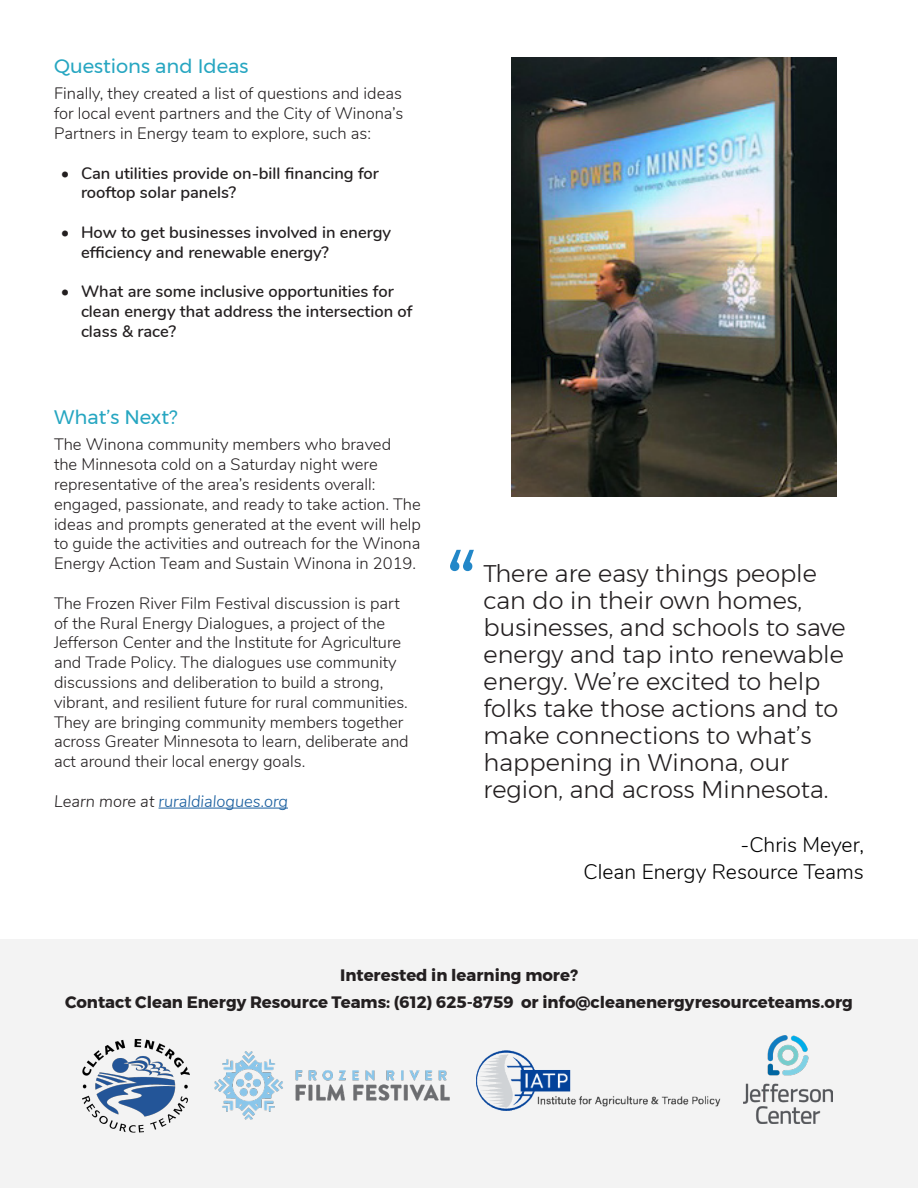
<style>
.page{position:relative;width:918px;height:1188px;background:#fff}
.page>*{position:absolute;margin:0;border:0;box-sizing:border-box;transform-origin:0 0}
.t1{font:300 108px "Montserrat";color:#2287c8}
.t2{font:300 24px/27px "Montserrat";color:#231f20}
.t3{font:300 21px "Nunito";color:#000}
.t4{font:19.5px "Montserrat";color:#26a6c1}
.t5{font:300 16.5px/19.8px "Nunito";color:#231f20}
.t6{font:600 16.5px/19.8px "Nunito";color:#231f20}
.t7{font:700 16.5px "Montserrat";color:#231f20}
.t8{font:italic 300 16.5px "Nunito";color:#175d9e}
.s1{color:#231f20}
</style>
<div class="page">
<hr style="left:159px;top:808px;width:129px;height:1px;background:#175d9e">
<img style="left:512px;top:58px;width:325px;height:439px">
<div style="left:0;top:940px;width:918px;height:248px;background:#f3f3f3"></div>
<img style="left:82px;top:1039px;width:107px;height:94px">
<img style="left:215px;top:1051px;width:235px;height:68px">
<img style="left:476px;top:1051px;width:244px;height:60px">
<img style="left:744px;top:1036px;width:88px;height:87px">
<p class="t4" style="left:54px;top:51px;width:196px">Questions and Ideas</p>
<p class="t5" style="left:54px;top:83px;width:351px;text-align:justify">Finally, they created a list of questions and ideas for local event partners and the City of Winona’s Partners in Energy team to explore, such as:</p>
<p class="t6" style="left:81px;top:162px;width:299px;text-indent:-20px">• Can utilities provide on-bill financing for rooftop solar panels?</p>
<p class="t6" style="left:81px;top:221px;width:312px;text-indent:-20px">• How to get businesses involved in energy efficiency and renewable energy?</p>
<p class="t6" style="left:81px;top:281px;width:333px;text-indent:-20px">• What are some inclusive opportunities for clean energy that address the intersection of class &amp; race?</p>
<p class="t4" style="left:54px;top:402px;width:125px">What’s Next?</p>
<p class="t5" style="left:54px;top:434px;width:368px">The Winona community members who braved<br>the Minnesota cold on a Saturday night were representative of the area’s residents overall: engaged, passionate, and ready to take action. The ideas and prompts generated at the event will help to guide the activities and outreach for the Winona Energy Action Team and Sustain Winona in 2019.</p>
<p class="t5" style="left:54px;top:592px;width:356px">The Frozen River Film Festival discussion is part of the Rural Energy Dialogues, a project of the Jefferson Center and the Institute for Agriculture and Trade Policy. The dialogues use community discussions and deliberation to build a strong, vibrant, and resilient future for rural communities.<br>They are bringing community members together across Greater Minnesota to learn, deliberate and act around their local energy goals.</p>
<p class="t8" style="left:54px;top:789px;width:235px"><span class="s1">Learn more at</span> ruraldialogues.org</p>
<p class="t1" style="left:446px;top:511px;width:35px">“</p>
<p class="t2" style="left:484px;top:559px;width:364px">There are easy things people can do in their own homes, businesses, and schools to save energy and tap into renewable energy. We’re excited to help folks take those actions and to make connections to what’s happening in Winona, our region, and across Minnesota.</p>
<p class="t3" style="left:741px;top:829px;width:125px">-Chris Meyer,</p>
<p class="t3" style="left:584px;top:856px;width:282px">Clean Energy Resource Teams</p>
<p class="t7" style="left:340px;top:962px;width:239px">Interested in learning more?</p>
<p class="t7" style="left:65px;top:989px;width:789px">Contact Clean Energy Resource Teams: (612) 625-8759 or info@cleanenergyresourceteams.org</p>
</div>
